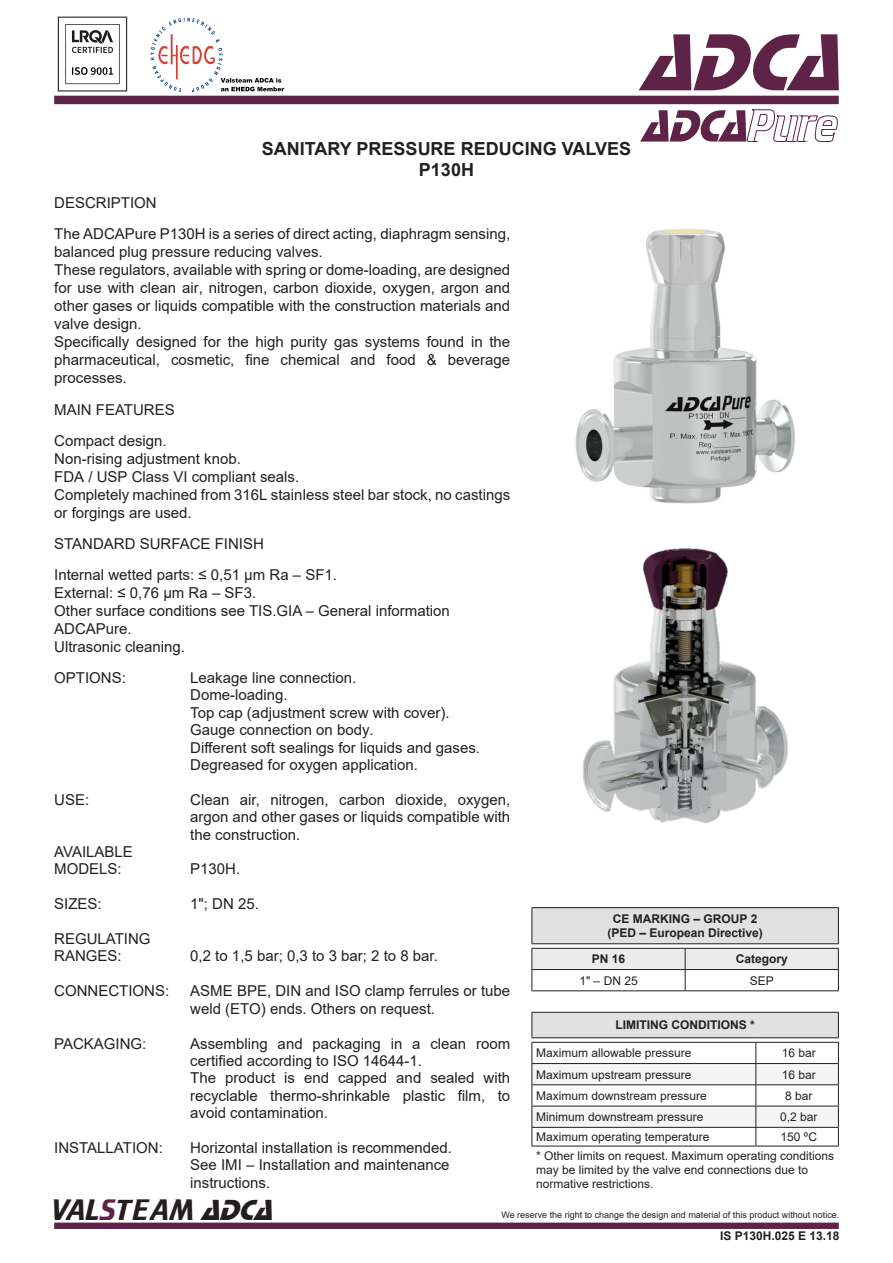
<style>
.page{position:relative;width:893px;height:1263px;background:#fff}
.page>*{position:absolute;margin:0;border:0;box-sizing:border-box;transform-origin:0 0}
.t1{font:italic 84px "Stop D";color:#5f2348}
.t2{font:30px "Trekker";color:#231f20}
.t3{font:700 18px "Arial";color:#231f20}
.t4{font:15px/18px "Arial";color:#231f20}
.Estilo_de_parágrafo_1{font:12px/13.5px "Arial";color:#231f20}
.t5{font:700 12px "Arial";color:#231f20}
.t6{font:9px "Arial";color:#231f20}
.s1{color:#5f2348}
.s2{font-family:"Stop D";font-style:italic}
</style>
<div class="page">
<div style="left:54px;top:96px;width:785px;height:8px;background:#5e2348"></div>
<div style="left:54px;top:1222px;width:785px;height:7px;background:#5f2348;border:2px solid #5f2348"></div>
<svg style="left:640px;top:110px;width:198px;height:32px"></svg>
<img style="left:150px;top:17px;width:135px;height:75px">
<img style="left:57px;top:16px;width:71px;height:76px">
<img style="left:575px;top:229px;width:220px;height:275px">
<img style="left:582px;top:548px;width:206px;height:276px">
<div style="left:532px;top:908px;width:306px;height:36px;background:#e1e1e1"></div>
<svg style="left:532px;top:944px;width:306px;height:4px"></svg>
<hr style="left:531px;top:990px;width:154px;height:1px;background:#231f20">
<hr style="left:685px;top:990px;width:154px;height:1px;background:#231f20">
<hr style="left:531px;top:907px;width:154px;height:1px;background:#231f20">
<hr style="left:531px;top:908px;width:1px;height:35px;background:#231f20">
<hr style="left:685px;top:907px;width:154px;height:1px;background:#231f20">
<hr style="left:838px;top:908px;width:1px;height:35px;background:#231f20">
<hr style="left:531px;top:943px;width:154px;height:1px;background:#231f20">
<hr style="left:685px;top:943px;width:154px;height:1px;background:#231f20">
<svg style="left:531px;top:948px;width:308px;height:42px"></svg>
<hr style="left:531px;top:969px;width:154px;height:1px;background:#231f20">
<hr style="left:685px;top:969px;width:154px;height:1px;background:#231f20">
<div style="left:532px;top:1012px;width:306px;height:26px;background:#e1e1e1"></div>
<svg style="left:531px;top:1043px;width:308px;height:103px"></svg>
<hr style="left:531px;top:1146px;width:225px;height:1px;background:#231f20">
<hr style="left:756px;top:1146px;width:83px;height:1px;background:#231f20">
<hr style="left:531px;top:1012px;width:225px;height:1px;background:#231f20">
<svg style="left:531px;top:1013px;width:1px;height:24px"></svg>
<hr style="left:756px;top:1012px;width:83px;height:1px;background:#231f20">
<svg style="left:838px;top:1013px;width:1px;height:24px"></svg>
<hr style="left:531px;top:1037px;width:225px;height:1px;background:#231f20">
<hr style="left:756px;top:1037px;width:83px;height:1px;background:#231f20">
<hr style="left:531px;top:1042px;width:225px;height:1px;background:#231f20">
<hr style="left:756px;top:1042px;width:83px;height:1px;background:#231f20">
<h1 class="t1" style="left:640px;top:14px;width:227px">ADCA</h1>
<p class="t4" style="left:54px;top:194px;width:104px">DESCRIPTION</p>
<p class="t3" style="left:262px;top:135px;width:371px">SANITARY PRESSURE REDUCING VALVES</p>
<p class="t3" style="left:419px;top:157px;width:57px">P130H</p>
<p class="t4" style="left:54px;top:225px;width:457px">The ADCAPure P130H is a series of direct acting, diaphragm sensing, balanced plug pressure reducing valves.</p>
<p class="t4" style="left:54px;top:261px;width:457px;text-align:justify">These regulators, available with spring or dome-loading, are designed for use with clean air, nitrogen, carbon dioxide, oxygen, argon and other gases or liquids compatible with the construction materials and valve design.</p>
<p class="t4" style="left:54px;top:333px;width:458px;text-align:justify">Specifically designed for the high purity gas systems found in the pharmaceutical, cosmetic, fine chemical and food &amp; beverage processes.</p>
<p class="t4" style="left:54px;top:400px;width:122px">MAIN FEATURES</p>
<p class="t4" style="left:54px;top:431px;width:114px">Compact design.</p>
<p class="t4" style="left:54px;top:449px;width:188px">Non-rising adjustment knob.</p>
<p class="t4" style="left:54px;top:467px;width:247px">FDA / USP Class VI compliant seals.</p>
<p class="t4" style="left:54px;top:485px;width:457px">Completely machined from 316L stainless steel bar stock, no castings or forgings are used.</p>
<p class="t4" style="left:54px;top:534px;width:211px">STANDARD SURFACE FINISH</p>
<p class="t4" style="left:54px;top:565px;width:284px">Internal wetted parts: ≤ 0,51 µm Ra – SF1.</p>
<p class="t4" style="left:54px;top:583px;width:203px">External: ≤ 0,76 µm Ra – SF3.</p>
<p class="t4" style="left:54px;top:601px;width:397px">Other surface conditions see TIS.GIA – General information</p>
<p class="t4" style="left:54px;top:619px;width:79px">ADCAPure.</p>
<p class="t4" style="left:54px;top:637px;width:132px">Ultrasonic cleaning.</p>
<p class="t4" style="left:54px;top:669px;width:73px">OPTIONS:</p>
<p class="t4" style="left:54px;top:790px;width:37px">USE:</p>
<p class="t4" style="left:54px;top:843px;width:80px">AVAILABLE</p>
<p class="t4" style="left:54px;top:860px;width:69px">MODELS:</p>
<p class="t4" style="left:54px;top:895px;width:49px">SIZES:</p>
<p class="t4" style="left:54px;top:930px;width:98px;line-height:17.4px">REGULATING<br>RANGES:</p>
<p class="t4" style="left:54px;top:982px;width:117px">CONNECTIONS:</p>
<p class="t4" style="left:54px;top:1034px;width:94px">PACKAGING:</p>
<p class="t4" style="left:54px;top:1138px;width:110px">INSTALLATION:</p>
<p class="t4" style="left:190px;top:669px;width:167px">Leakage line connection.</p>
<p class="t4" style="left:190px;top:686px;width:99px">Dome-loading.</p>
<p class="t4" style="left:190px;top:703px;width:261px">Top cap (adjustment screw with cover).</p>
<p class="t4" style="left:190px;top:721px;width:185px">Gauge connection on body.</p>
<p class="t4" style="left:190px;top:738px;width:291px">Different soft sealings for liquids and gases.</p>
<p class="t4" style="left:190px;top:756px;width:229px">Degreased for oxygen application.</p>
<p class="t4" style="left:190px;top:791px;width:321px;line-height:17.4px;text-align:justify">Clean air, nitrogen, carbon dioxide, oxygen, argon and other gases or liquids compatible with the construction.</p>
<p class="t4" style="left:190px;top:860px;width:52px">P130H.</p>
<p class="t4" style="left:190px;top:895px;width:70px">1"; DN 25.</p>
<p class="t4" style="left:190px;top:947px;width:249px">0,2 to 1,5 bar; 0,3 to 3 bar; 2 to 8 bar.</p>
<p class="t4" style="left:190px;top:982px;width:321px;line-height:17.4px">ASME BPE, DIN and ISO clamp ferrules or tube weld (ETO) ends. Others on request.</p>
<p class="t4" style="left:190px;top:1034px;width:321px;line-height:17.4px">Assembling and packaging in a clean room certified according to ISO 14644-1.</p>
<p class="t4" style="left:190px;top:1069px;width:321px;line-height:17.4px;text-align:justify">The product is end capped and sealed with recyclable thermo-shrinkable plastic film, to avoid contamination.</p>
<p class="t4" style="left:190px;top:1138px;width:263px">Horizontal installation is recommended.</p>
<p class="t4" style="left:190px;top:1156px;width:261px">See IMI – Installation and maintenance</p>
<p class="t4" style="left:190px;top:1173px;width:82px">instructions.</p>
<p class="t5" style="left:613px;top:910px;width:146px">CE MARKING – GROUP 2</p>
<p class="t5" style="left:607px;top:924px;width:157px">(PED – European Directive)</p>
<p class="t5" style="left:592px;top:951px;width:35px">PN 16</p>
<p class="t5" style="left:736px;top:951px;width:54px">Category</p>
<p class="Estilo_de_parágrafo_1" style="left:579px;top:973px;width:60px">1" – DN 25</p>
<p class="Estilo_de_parágrafo_1" style="left:750px;top:973px;width:26px">SEP</p>
<p class="t5" style="left:615px;top:1017px;width:141px">LIMITING CONDITIONS *</p>
<p class="Estilo_de_parágrafo_1" style="left:536px;top:1046px;width:157px">Maximum allowable pressure</p>
<p class="Estilo_de_parágrafo_1" style="left:782px;top:1046px;width:36px">16 bar</p>
<p class="Estilo_de_parágrafo_1" style="left:536px;top:1067px;width:157px">Maximum upstream pressure</p>
<p class="Estilo_de_parágrafo_1" style="left:782px;top:1067px;width:36px">16 bar</p>
<p class="Estilo_de_parágrafo_1" style="left:536px;top:1089px;width:172px">Maximum downstream pressure</p>
<p class="Estilo_de_parágrafo_1" style="left:785px;top:1089px;width:29px">8 bar</p>
<p class="Estilo_de_parágrafo_1" style="left:536px;top:1110px;width:169px">Minimum downstream pressure</p>
<p class="Estilo_de_parágrafo_1" style="left:780px;top:1110px;width:39px">0,2 bar</p>
<p class="Estilo_de_parágrafo_1" style="left:536px;top:1130px;width:175px">Maximum operating temperature</p>
<p class="Estilo_de_parágrafo_1" style="left:781px;top:1130px;width:38px">150 ºC</p>
<p class="Estilo_de_parágrafo_1" style="left:536px;top:1149px;width:300px">* Other limits on request. Maximum operating conditions may be limited by the valve end connections due to normative restrictions.</p>
<p class="t2" style="left:51px;top:1193px;width:232px">VAL<span class="s1">S</span>TEAM <span class="s2">ADCA</span></p>
<p class="t6" style="left:501px;top:1209px;width:340px">We reserve the right to change the design and material of this product without notice.</p>
<p class="t5" style="left:720px;top:1227px;width:121px">IS P130H.025 E 13.18</p>
</div>
